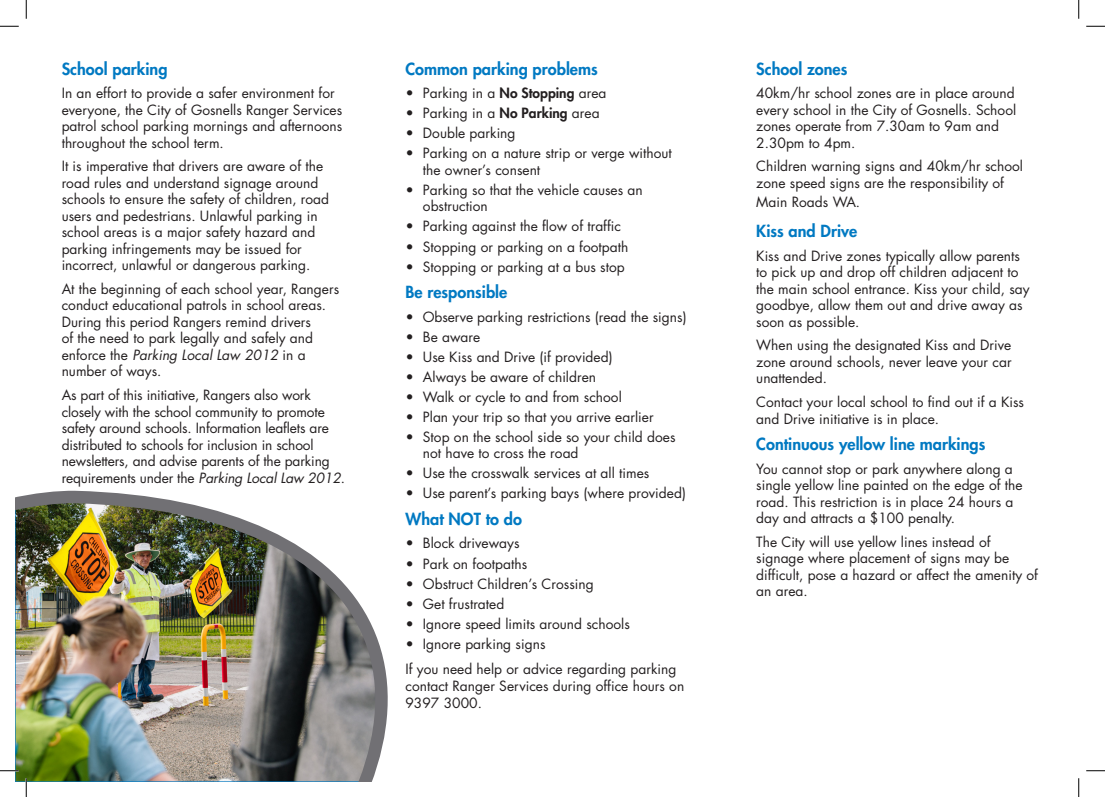
<style>
.page{position:relative;width:1105px;height:797px;background:#fff}
.page>*{position:absolute;margin:0;border:0;box-sizing:border-box;transform-origin:0 0}
.DL_Sub_Heading_Blue{font:800 16.25px "Futura";color:#0079c2}
.DL_Body_Text{font:800 16.25px "Futura";color:#0079c2}
.DL_Body_Text-2{font:13.75px/16.5px "Futura";color:#231f20}
.s1{font-style:italic}
.s2{font-weight:300}
.s3{font-weight:800}
</style>
<div class="page">
<img style="left:16px;top:490px;width:372px;height:291px">
<svg style="left:0;top:25px;width:19px;height:2px"></svg>
<svg style="left:1086px;top:25px;width:19px;height:2px"></svg>
<svg style="left:0;top:770px;width:19px;height:1px"></svg>
<svg style="left:1086px;top:770px;width:19px;height:1px"></svg>
<svg style="left:25px;top:0;width:2px;height:19px"></svg>
<svg style="left:25px;top:778px;width:2px;height:19px"></svg>
<svg style="left:1078px;top:0;width:1px;height:19px"></svg>
<svg style="left:1078px;top:778px;width:1px;height:19px"></svg>
<p class="DL_Sub_Heading_Blue" style="left:62px;top:58px;width:107px">School parking</p>
<p class="DL_Body_Text-2" style="left:62px;top:85px;width:282px">In an effort to provide a safer environment for everyone, the City of Gosnells Ranger Services patrol school parking mornings and afternoons throughout the school term.</p>
<p class="DL_Body_Text-2" style="left:62px;top:158px;width:269px">It is imperative that drivers are aware of the road rules and understand signage around schools to ensure the safety of children, road users and pedestrians. Unlawful parking in school areas is a major safety hazard and parking infringements may be issued for incorrect, unlawful or dangerous parking.</p>
<p class="DL_Body_Text-2" style="left:62px;top:281px;width:279px">At the beginning of each school year, Rangers conduct educational patrols in school areas.<br>During this period Rangers remind drivers<br>of the need to park legally and safely and enforce the <span class="s1">Parking Local Law 2012</span> in a number of ways.</p>
<p class="DL_Body_Text-2" style="left:62px;top:387px;width:285px">As part of this initiative, Rangers also work closely with the school community to promote safety around schools. Information leaflets are distributed to schools for inclusion in school newsletters, and advise parents of the parking requirements under the <span class="s1">Parking Local Law 2012</span>.</p>
<p class="DL_Sub_Heading_Blue" style="left:405px;top:58px;width:194px">Common parking problems</p>
<p class="DL_Body_Text-2" style="left:405px;top:85px;width:203px"><span class="s2">•</span> Parking in a <span class="s3">No Stopping</span> area</p>
<p class="DL_Body_Text-2" style="left:405px;top:105px;width:196px"><span class="s2">•</span> Parking in a <span class="s3">No Parking</span> area</p>
<p class="DL_Body_Text-2" style="left:405px;top:125px;width:112px"><span class="s2">•</span> Double parking</p>
<p class="DL_Body_Text-2" style="left:423px;top:145px;width:250px;text-indent:-18px"><span class="s2">•</span> Parking on a nature strip or verge without the owner’s consent</p>
<p class="DL_Body_Text-2" style="left:423px;top:182px;width:221px;text-indent:-18px"><span class="s2">•</span> Parking so that the vehicle causes an obstruction</p>
<p class="DL_Body_Text-2" style="left:405px;top:218px;width:217px"><span class="s2">•</span> Parking against the flow of traffic</p>
<p class="DL_Body_Text-2" style="left:405px;top:238px;width:224px"><span class="s2">•</span> Stopping or parking on a footpath</p>
<p class="DL_Body_Text-2" style="left:405px;top:258px;width:221px"><span class="s2">•</span> Stopping or parking at a bus stop</p>
<p class="DL_Sub_Heading_Blue" style="left:405px;top:282px;width:103px">Be responsible</p>
<p class="DL_Body_Text-2" style="left:405px;top:308px;width:283px"><span class="s2">•</span> Observe parking restrictions (read the signs)</p>
<p class="DL_Body_Text-2" style="left:405px;top:328px;width:76px"><span class="s2">•</span> Be aware</p>
<p class="DL_Body_Text-2" style="left:405px;top:348px;width:209px"><span class="s2">•</span> Use Kiss and Drive (if provided)</p>
<p class="DL_Body_Text-2" style="left:405px;top:368px;width:192px"><span class="s2">•</span> Always be aware of children</p>
<p class="DL_Body_Text-2" style="left:405px;top:388px;width:218px"><span class="s2">•</span> Walk or cycle to and from school</p>
<p class="DL_Body_Text-2" style="left:405px;top:408px;width:250px"><span class="s2">•</span> Plan your trip so that you arrive earlier</p>
<p class="DL_Body_Text-2" style="left:423px;top:428px;width:254px;text-indent:-18px"><span class="s2">•</span> Stop on the school side so your child does not have to cross the road</p>
<p class="DL_Body_Text-2" style="left:405px;top:465px;width:245px"><span class="s2">•</span> Use the crosswalk services at all times</p>
<p class="DL_Body_Text-2" style="left:405px;top:485px;width:282px"><span class="s2">•</span> Use parent’s parking bays (where provided)</p>
<p class="DL_Sub_Heading_Blue" style="left:405px;top:508px;width:118px">What NOT to do</p>
<p class="DL_Body_Text-2" style="left:405px;top:535px;width:116px"><span class="s2">•</span> Block driveways</p>
<p class="DL_Body_Text-2" style="left:405px;top:555px;width:123px"><span class="s2">•</span> Park on footpaths</p>
<p class="DL_Body_Text-2" style="left:405px;top:575px;width:190px"><span class="s2">•</span> Obstruct Children’s Crossing</p>
<p class="DL_Body_Text-2" style="left:405px;top:595px;width:100px"><span class="s2">•</span> Get frustrated</p>
<p class="DL_Body_Text-2" style="left:405px;top:615px;width:226px"><span class="s2">•</span> Ignore speed limits around schools</p>
<p class="DL_Body_Text-2" style="left:405px;top:635px;width:142px"><span class="s2">•</span> Ignore parking signs</p>
<p class="DL_Body_Text-2" style="left:405px;top:660px;width:280px;line-height:17px">If you need help or advice regarding parking contact Ranger Services during office hours on<br>9397 3000.</p>
<p class="DL_Sub_Heading_Blue" style="left:756px;top:58px;width:93px">School zones</p>
<p class="DL_Body_Text-2" style="left:756px;top:85px;width:261px">40km/hr school zones are in place around every school in the City of Gosnells. School zones operate from 7.30am to 9am and 2.30pm to 4pm.</p>
<p class="DL_Body_Text-2" style="left:756px;top:158px;width:268px">Children warning signs and 40km/hr school zone speed signs are the responsibility of</p>
<p class="DL_Body_Text-2" style="left:756px;top:194px;width:105px">Main Roads WA.</p>
<p class="DL_Sub_Heading_Blue" style="left:756px;top:221px;width:103px">Kiss and Drive</p>
<p class="DL_Body_Text-2" style="left:756px;top:248px;width:275px">Kiss and Drive zones typically allow parents to pick up and drop off children adjacent to the main school entrance. Kiss your child, say goodbye, allow them out and drive away as soon as possible.</p>
<p class="DL_Body_Text-2" style="left:756px;top:337px;width:257px;text-align:justify">When using the designated Kiss and Drive zone around schools, never leave your car unattended.</p>
<p class="DL_Body_Text-2" style="left:756px;top:394px;width:269px">Contact your local school to find out if a Kiss and Drive initiative is in place.</p>
<p class="DL_Body_Text" style="left:756px;top:434px;width:231px">Continuous yellow line markings</p>
<p class="DL_Body_Text-2" style="left:756px;top:460px;width:268px">You cannot stop or park anywhere along a single yellow line painted on the edge of the road. This restriction is in place 24 hours a day and attracts a $100 penalty.</p>
<p class="DL_Body_Text-2" style="left:756px;top:533px;width:283px">The City will use yellow lines instead of signage where placement of signs may be difficult, pose a hazard or affect the amenity of an area.</p>
</div>
